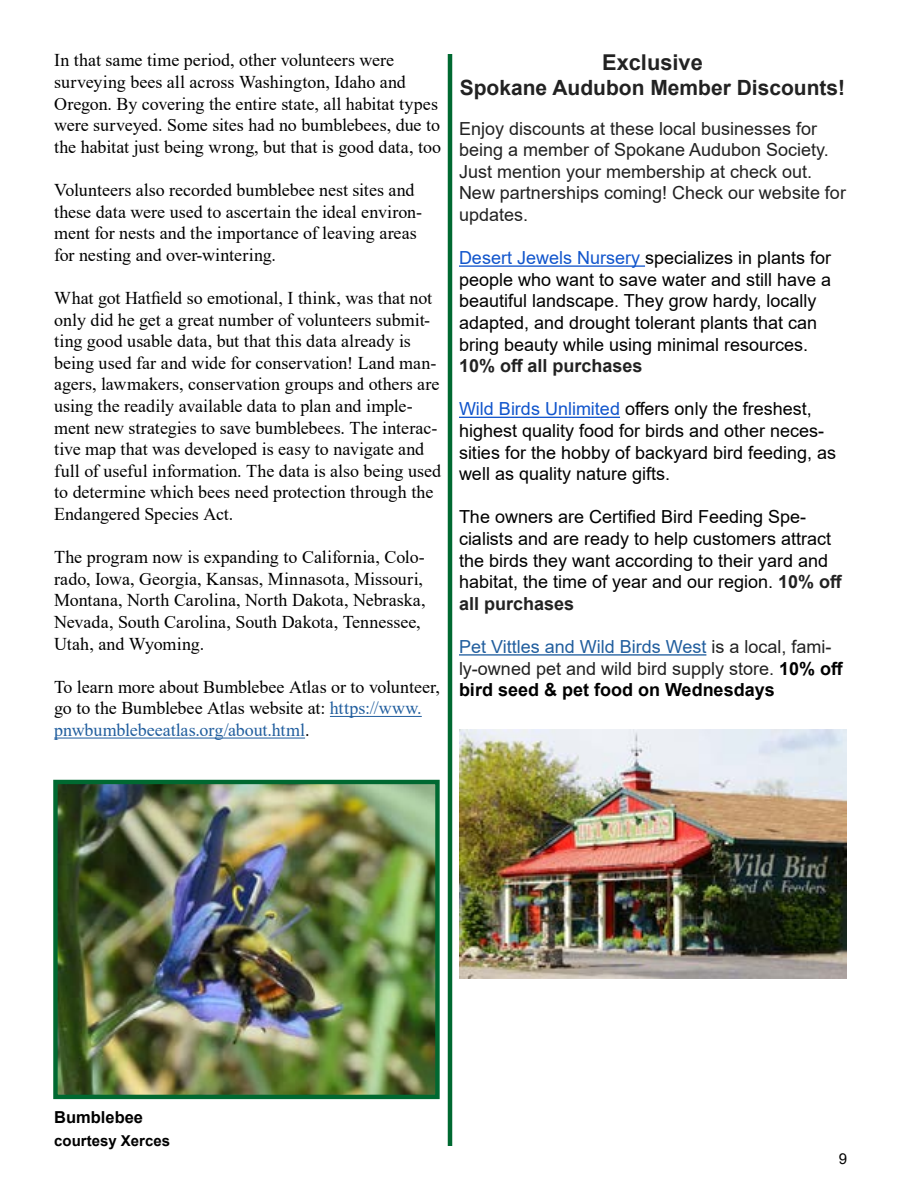
<style>
.page{position:relative;width:900px;height:1200px;background:#fff}
.page>*{position:absolute;margin:0;border:0;box-sizing:border-box;transform-origin:0 0}
.t1{font:700 21.75px "Arial";color:#222}
.t2{font:700 21px "Arial";color:#222}
.t3{font:18px/21.6px "Times New Roman";color:#000}
.t4{font:18px/21.6px "Arial";color:#000}
.t5{font:18px/21.6px "Arial";color:#222}
.t6{font:700 18px "Arial";color:#222}
.t7{font:700 16.5px "Arial";color:#000}
.t8{font:700 15px "Arial";color:#000}
.t9{font:15px "Arial";color:#000}
.s1{color:#215e9e}
.s2{color:#15c}
.s3{font-weight:700;color:#222}
.s4{font-weight:700;color:#000}
</style>
<div class="page">
<hr style="left:330px;top:716px;width:92px;height:1px;background:#215e9e">
<hr style="left:54px;top:738px;width:251px;height:1px;background:#215e9e">
<img style="left:58px;top:785px;width:377px;height:309px">
<div style="left:53px;top:780px;width:387px;height:319px;border:4px solid #006931"></div>
<hr style="left:459px;top:265px;width:186px;height:2px;background:#15c">
<hr style="left:459px;top:417px;width:161px;height:1px;background:#15c">
<hr style="left:459px;top:654px;width:247px;height:2px;background:#215e9e">
<hr style="left:448px;top:54px;width:4px;height:1092px;background:#006931">
<img style="left:459px;top:729px;width:388px;height:250px">
<p class="t3" style="left:54px;top:49px;width:389px">In that same time period, other volunteers were surveying bees all across Washington, Idaho and Oregon. By covering the entire state, all habitat types were surveyed. Some sites had no bumblebees, due to the habitat just being wrong, but that is good data, too</p>
<p class="t3" style="left:54px;top:179px;width:370px">Volunteers also recorded bumblebee nest sites and these data were used to ascertain the ideal environ&shy;ment for nests and the importance of leaving areas for nesting and over-wintering.</p>
<p class="t3" style="left:54px;top:287px;width:389px">What got Hatfield so emotional, I think, was that not only did he get a great number of volunteers submit&shy;ting good usable data, but that this data already is being used far and wide for conservation! Land man&shy;agers, lawmakers, conservation groups and others are using the readily available data to plan and imple&shy;ment new strategies to save bumblebees. The interac&shy;tive map that was developed is easy to navigate and full of useful information. The data is also being used to determine which bees need protection through the Endangered Species Act.</p>
<p class="t3" style="left:54px;top:546px;width:373px">The program now is expanding to California, Colo&shy;rado, Iowa, Georgia, Kansas, Minnasota, Missouri, Montana, North Carolina, North Dakota, Nebraska, Nevada, South Carolina, South Dakota, Tennessee, Utah, and Wyoming.</p>
<p class="t3" style="left:54px;top:675px;width:387px">To learn more about Bumblebee Atlas or to volunteer, go to the Bumblebee Atlas website at: <span class="s1">https://www. pnwbumblebeeatlas.org/about.html</span>.</p>
<p class="t1" style="left:602px;top:47px;width:102px">Exclusive</p>
<p class="t2" style="left:460px;top:73px;width:387px">Spokane Audubon Member Discounts!</p>
<p class="t5" style="left:459px;top:117px;width:388px">Enjoy discounts at these local businesses for being a member of Spokane Audubon Society.<br>Just mention your membership at check out.<br>New partnerships coming! Check our website for updates.</p>
<p class="t4" style="left:459px;top:247px;width:374px"><span class="s2">Desert Jewels Nursery</span> specializes in plants for people who want to save water and still have a beautiful landscape. They grow hardy, locally adapted, and drought tolerant plants that can bring beauty while using minimal resources.</p>
<p class="t6" style="left:459px;top:353px;width:185px">10% off all purchases</p>
<p class="t4" style="left:459px;top:398px;width:379px"><span class="s2">Wild Birds Unlimited</span> offers only the freshest, highest quality food for birds and other neces&shy;sities for the hobby of backyard bird feeding, as well as quality nature gifts.</p>
<p class="t4" style="left:459px;top:506px;width:385px">The owners are Certified Bird Feeding Spe&shy;cialists and are ready to help customers attract the birds they want according to their yard and habitat, the time of year and our region. <span class="s3">10% off all purchases</span></p>
<p class="t5" style="left:459px;top:636px;width:386px"><span class="s1">Pet Vittles and Wild Birds West</span> is a local, fami&shy;ly-owned pet and wild bird supply store. <span class="s4">10% off bird seed &amp; pet food on Wednesdays</span></p>
<p class="t7" style="left:54px;top:1106px;width:90px">Bumblebee</p>
<p class="t8" style="left:54px;top:1130px;width:117px">courtesy Xerces</p>
<p class="t9" style="left:839px;top:1149px;width:10px">9</p>
</div>
